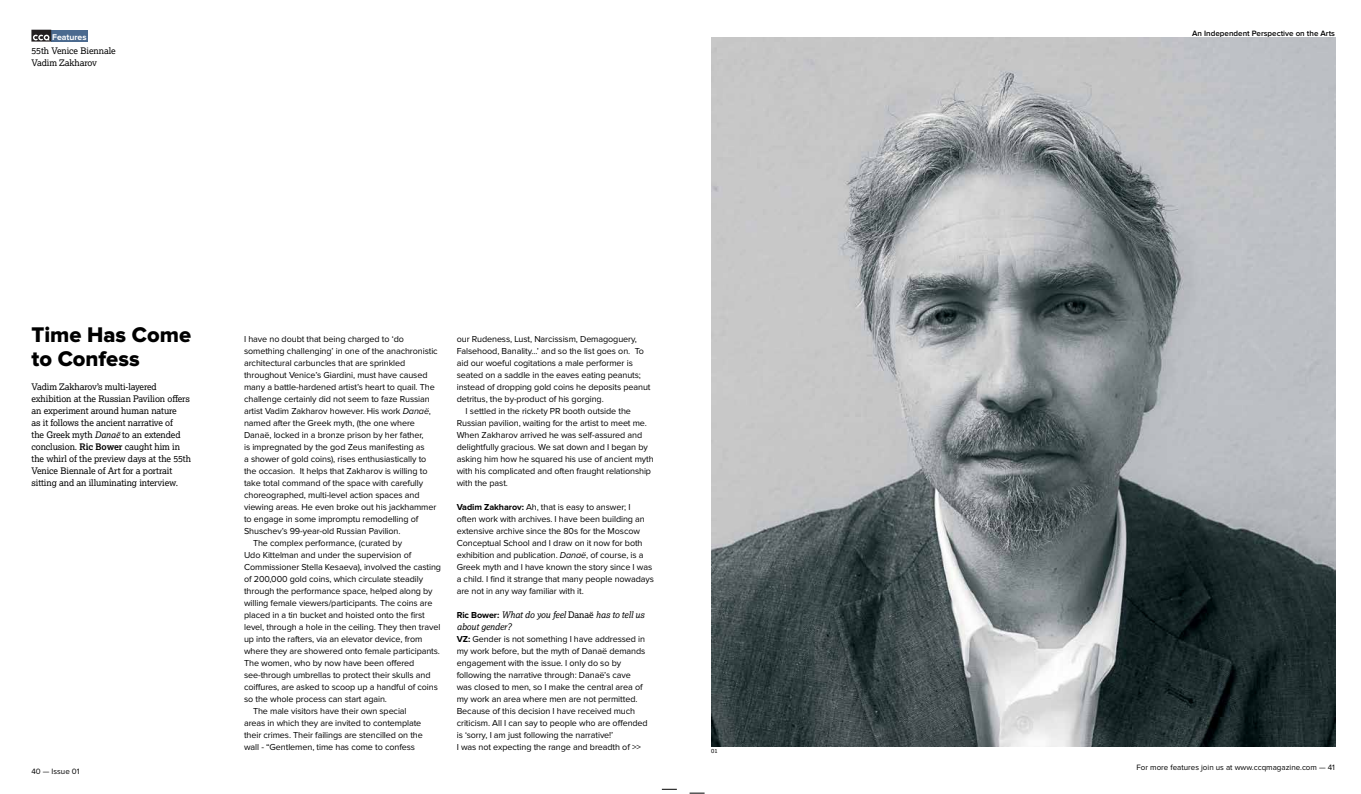
<style>
.page{position:relative;width:1361px;height:794px;background:#fff}
.page>*{position:absolute;margin:0;border:0;box-sizing:border-box;transform-origin:0 0}
.t1{font:22px/24px "Proxima Nova Extrabld";color:#000}
.t2{font:9px/12px "Proxima Nova";letter-spacing:-.01em;color:#000}
.t3{font:9px/12px "Lexia";letter-spacing:-.01em;color:#000}
.t4{font:italic 9px/12px "Lexia";letter-spacing:-.01em;color:#000}
.t5{font:700 8.7px "Proxima Nova";color:#fff}
.t6{font:8px "Proxima Nova";color:#000}
.t7{font:600 8px "Proxima Nova";color:#000}
.t8{font:6px "Lexia";color:#000}
.s1{font-style:italic}
.s2{font-weight:700}
.s3{font-family:"Proxima Nova";font-weight:700;font-style:normal}
.s4{font-style:normal}
</style>
<div class="page">
<div style="left:51px;top:30px;width:37px;height:12px;background:#4b6a8f"></div>
<svg style="left:31px;top:30px;width:20px;height:12px"></svg>
<img style="left:711px;top:38px;width:624px;height:708px">
<svg style="left:662px;top:788px;width:42px;height:6px"></svg>
<p class="t5" style="left:52px;top:34px;width:36px">Features</p>
<p class="t3" style="left:31px;top:44px;width:86px">55th Venice Biennale<br>Vadim Zakharov</p>
<h1 class="t1" style="left:31px;top:323px;width:161px">Time Has Come to Confess</h1>
<p class="t2" style="left:457px;top:333px;width:182px">our Rudeness, Lust, Narcissism, Demagoguery,</p>
<p class="t2" style="left:244px;top:333px;width:161px">I have no doubt that being charged to ‘do</p>
<p class="t2" style="left:244px;top:345px;width:195px">something challenging’ in one of the anachronistic</p>
<p class="t2" style="left:244px;top:357px;width:163px">architectural carbuncles that are sprinkled</p>
<p class="t2" style="left:244px;top:369px;width:185px">throughout Venice’s Giardini, must have caused</p>
<p class="t2" style="left:244px;top:381px;width:192px">many a battle-hardened artist’s heart to quail. The</p>
<p class="t2" style="left:244px;top:393px;width:187px">challenge certainly did not seem to faze Russian</p>
<p class="t2" style="left:244px;top:405px;width:188px">artist Vadim Zakharov however. His work <span class="s1">Danaë</span>,</p>
<p class="t2" style="left:244px;top:417px;width:172px">named after the Greek myth, (the one where</p>
<p class="t2" style="left:244px;top:429px;width:181px">Danaë, locked in a bronze prison by her father,</p>
<p class="t2" style="left:244px;top:441px;width:182px">is impregnated by the god Zeus manifesting as</p>
<p class="t2" style="left:244px;top:453px;width:184px">a shower of gold coins), rises enthusiastically to</p>
<p class="t2" style="left:244px;top:465px;width:185px">the occasion. It helps that Zakharov is willing to</p>
<p class="t2" style="left:244px;top:477px;width:181px">take total command of the space with carefully</p>
<p class="t2" style="left:244px;top:489px;width:177px">choreographed, multi-level action spaces and</p>
<p class="t2" style="left:244px;top:501px;width:194px">viewing areas. He even broke out his jackhammer</p>
<p class="t2" style="left:244px;top:513px;width:176px">to engage in some impromptu remodelling of</p>
<p class="t2" style="left:244px;top:525px;width:158px">Shuschev’s 99-year-old Russian Pavilion.</p>
<p class="t2" style="left:253px;top:537px;width:151px">The complex performance, (curated by</p>
<p class="t2" style="left:244px;top:549px;width:169px">Udo Kittelman and under the supervision of</p>
<p class="t2" style="left:244px;top:561px;width:198px">Commissioner Stella Kesaeva), involved the casting</p>
<p class="t2" style="left:244px;top:573px;width:180px">of 200,000 gold coins, which circulate steadily</p>
<p class="t2" style="left:244px;top:585px;width:190px">through the performance space, helped along by</p>
<p class="t2" style="left:244px;top:597px;width:190px">willing female viewers/participants. The coins are</p>
<p class="t2" style="left:244px;top:609px;width:182px">placed in a tin bucket and hoisted onto the first</p>
<p class="t2" style="left:244px;top:621px;width:198px">level, through a hole in the ceiling. They then travel</p>
<p class="t2" style="left:244px;top:633px;width:180px">up into the rafters, via an elevator device, from</p>
<p class="t2" style="left:244px;top:645px;width:197px">where they are showered onto female participants.</p>
<p class="t2" style="left:244px;top:657px;width:172px">The women, who by now have been offered</p>
<p class="t2" style="left:244px;top:669px;width:188px">see-through umbrellas to protect their skulls and</p>
<p class="t2" style="left:244px;top:681px;width:195px">coiffures, are asked to scoop up a handful of coins</p>
<p class="t2" style="left:244px;top:693px;width:144px">so the whole process can start again.</p>
<p class="t2" style="left:253px;top:705px;width:155px">The male visitors have their own special</p>
<p class="t2" style="left:244px;top:717px;width:179px">areas in which they are invited to contemplate</p>
<p class="t2" style="left:244px;top:729px;width:180px">their crimes. Their failings are stencilled on the</p>
<p class="t2" style="left:244px;top:741px;width:172px">wall - “Gentlemen, time has come to confess</p>
<p class="t2" style="left:457px;top:345px;width:189px">Falsehood, Banality...’ and so the list goes on. To</p>
<p class="t2" style="left:457px;top:357px;width:178px">aid our woeful cogitations a male performer is</p>
<p class="t2" style="left:457px;top:369px;width:186px">seated on a saddle in the eaves eating peanuts;</p>
<p class="t2" style="left:457px;top:381px;width:195px">instead of dropping gold coins he deposits peanut</p>
<p class="t2" style="left:457px;top:393px;width:148px">detritus, the by-product of his gorging.</p>
<p class="t2" style="left:466px;top:405px;width:167px">I settled in the rickety PR booth outside the</p>
<p class="t2" style="left:457px;top:417px;width:192px">Russian pavilion, waiting for the artist to meet me.</p>
<p class="t2" style="left:457px;top:429px;width:187px">When Zakharov arrived he was self-assured and</p>
<p class="t2" style="left:457px;top:441px;width:193px">delightfully gracious. We sat down and I began by</p>
<p class="t2" style="left:457px;top:453px;width:198px">asking him how he squared his use of ancient myth</p>
<p class="t2" style="left:457px;top:465px;width:196px">with his complicated and often fraught relationship</p>
<p class="t2" style="left:457px;top:477px;width:53px">with the past.</p>
<p class="t2" style="left:457px;top:501px;width:199px"><span class="s2">Vadim Zakharov:</span> Ah, that is easy to answer; I<br>often work with archives. I have been building an extensive archive since the 80s for the Moscow Conceptual School and I draw on it now for both exhibition and publication. <span class="s1">Danaë</span>, of course, is a Greek myth and I have known the story since I was a child. I find it strange that many people nowadays are not in any way familiar with it.</p>
<p class="t4" style="left:457px;top:608px;width:189px"><span class="s3">Ric Bower:</span> What do you feel <span class="s4">Danaë</span> has to tell us about gender?</p>
<p class="t2" style="left:457px;top:633px;width:192px"><span class="s2">VZ:</span> Gender is not something I have addressed in my work before, but the myth of Danaë demands engagement with the issue. I only do so by following the narrative through: Danaë’s cave was closed to men, so I make the central area of my work an area where men are not permitted.<br>Because of this decision I have received much criticism. All I can say to people who are offended is ‘sorry, I am just following the narrative!’<br>I was not expecting the range and breadth of &gt;&gt;</p>
<p class="t3" style="left:31px;top:380px;width:161px">Vadim Zakharov’s multi-layered exhibition at the Russian Pavilion offers an experiment around human nature<br>as it follows the ancient narrative of<br>the Greek myth <span class="s1">Danaë</span> to an extended conclusion. <span class="s2">Ric Bower</span> caught him in the whirl of the preview days at the 55th Venice Biennale of Art for a portrait sitting and an illuminating interview.</p>
<p class="t6" style="left:31px;top:767px;width:50px">40 — Issue 01</p>
<p class="t8" style="left:711px;top:747px;width:8px">01</p>
<p class="t7" style="left:1192px;top:30px;width:144px">An Independent Perspective on the Arts</p>
<p class="t6" style="left:1136px;top:763px;width:200px">For more features join us at www.ccqmagazine.com — 41</p>
</div>
